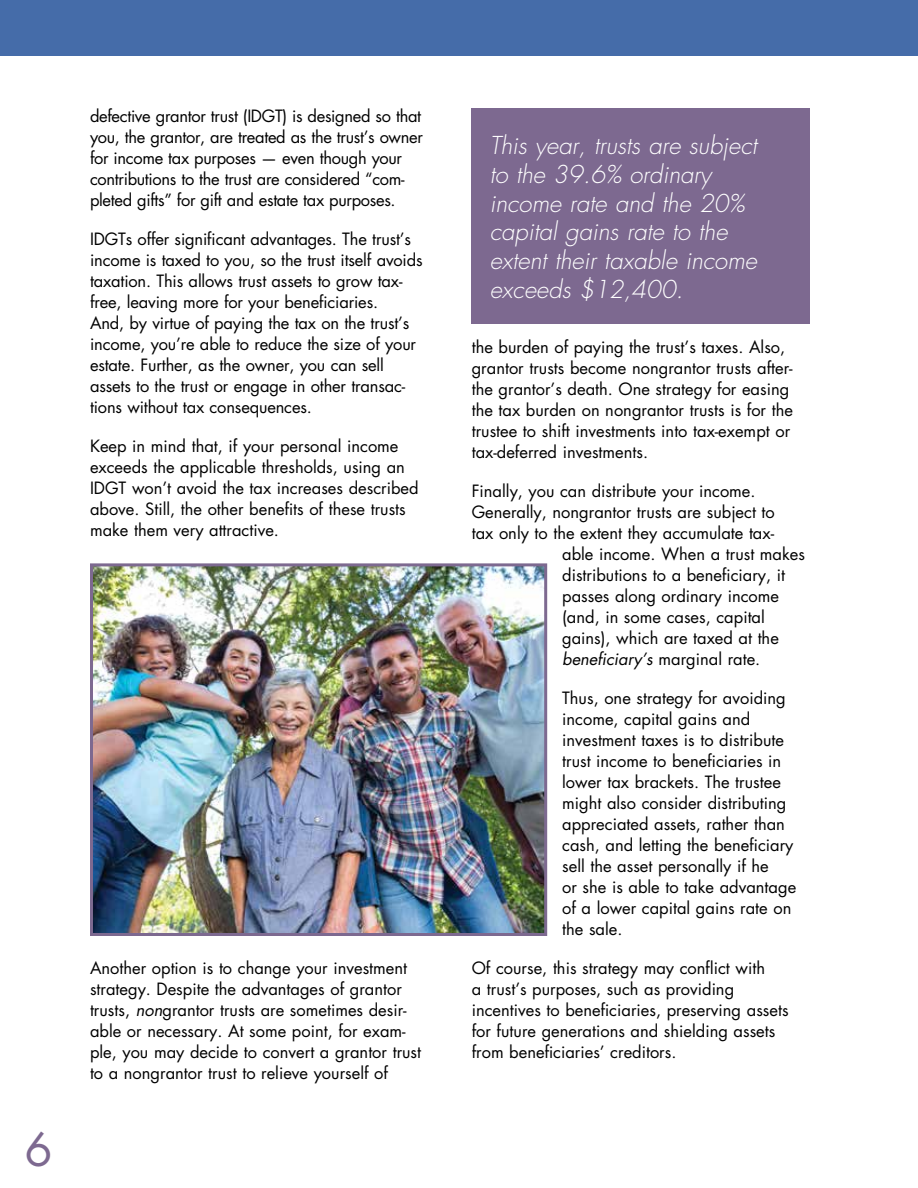
<style>
.page{position:relative;width:918px;height:1188px;background:#fff}
.page>*{position:absolute;margin:0;border:0;box-sizing:border-box;transform-origin:0 0}
.t1{font:45px "Futura Std";color:#7d6990}
.t2{font:italic 300 24px/28.8px "Futura Std";color:#fff}
.t3{font:16.5px/21px "Futura Std";color:#000}
.t4{font:16.5px/21px "Futura Std";letter-spacing:-.02em;color:#000}
.t5{font:italic 16.5px "Futura Std";color:#000}
.s1{font-style:italic}
.s2{font-style:normal}
</style>
<div class="page">
<div style="left:0;top:0;width:918px;height:55px;background:#456ca9"></div>
<div style="left:472px;top:108px;width:338px;height:216px;background:#7d6990"></div>
<img style="left:94px;top:567px;width:449px;height:365px">
<div style="left:90px;top:563px;width:457px;height:373px;border:3px solid #7d6990"></div>
<p class="t4" style="left:90px;top:105px;width:335px">defective grantor trust (IDGT) is designed so that you, the grantor, are treated as the trust’s owner for income tax purposes — even though your contributions to the trust are considered “com&shy;pleted gifts” for gift and estate tax purposes.</p>
<p class="t3" style="left:90px;top:228px;width:334px">IDGTs offer significant advantages. The trust’s income is taxed to you, so the trust itself avoids taxation. This allows trust assets to grow tax&shy;free, leaving more for your beneficiaries.<br>And, by virtue of paying the tax on the trust’s income, you’re able to reduce the size of your estate. Further, as the owner, you can sell assets to the trust or engage in other transac&shy;tions without tax consequences.</p>
<p class="t3" style="left:90px;top:435px;width:330px">Keep in mind that, if your personal income exceeds the applicable thresholds, using an IDGT won’t avoid the tax increases described above. Still, the other benefits of these trusts make them very attractive.</p>
<h1 class="t1" style="left:25px;top:1120px;width:29px">6</h1>
<p class="t3" style="left:90px;top:957px;width:333px">Another option is to change your investment strategy. Despite the advantages of grantor trusts, <span class="s1">non</span>grantor trusts are sometimes desir&shy;able or necessary. At some point, for exam&shy;ple, you may decide to convert a grantor trust to a nongrantor trust to relieve yourself of</p>
<h2 class="t2" style="left:490px;top:131px;width:269px">This year, trusts are subject to the 39.6% ordinary income rate and the 20% capital gains rate to the extent their taxable income exceeds $12,400.</h2>
<p class="t3" style="left:472px;top:336px;width:323px">the burden of paying the trust’s taxes. Also, grantor trusts become nongrantor trusts after&shy;the grantor’s death. One strategy for easing the tax burden on nongrantor trusts is for the trustee to shift investments into tax-exempt or tax-deferred investments.</p>
<p class="t3" style="left:472px;top:480px;width:285px">Finally, you can distribute your income.</p>
<p class="t3" style="left:472px;top:501px;width:305px">Generally, nongrantor trusts are subject to</p>
<p class="t3" style="left:472px;top:522px;width:304px">tax only to the extent they accumulate tax-</p>
<p class="t3" style="left:562px;top:543px;width:244px">able income. When a trust makes</p>
<p class="t3" style="left:562px;top:564px;width:224px">distributions to a beneficiary, it</p>
<p class="t3" style="left:562px;top:585px;width:218px">passes along ordinary income</p>
<p class="t3" style="left:562px;top:606px;width:204px">(and, in some cases, capital</p>
<p class="t3" style="left:562px;top:627px;width:218px">gains), which are taxed at the</p>
<p class="t5" style="left:562px;top:648px;width:200px">beneficiary’s <span class="s2">marginal rate.</span></p>
<p class="t3" style="left:562px;top:687px;width:236px">Thus, one strategy for avoiding income, capital gains and investment taxes is to distribute trust income to beneficiaries in lower tax brackets. The trustee might also consider distributing appreciated assets, rather than cash, and letting the beneficiary sell the asset personally if he<br>or she is able to take advantage of a lower capital gains rate on the sale.</p>
<p class="t3" style="left:472px;top:957px;width:318px">Of course, this strategy may conflict with<br>a trust’s purposes, such as providing incentives to beneficiaries, preserving assets for future generations and shielding assets from beneficiaries’ creditors.</p>
</div>
